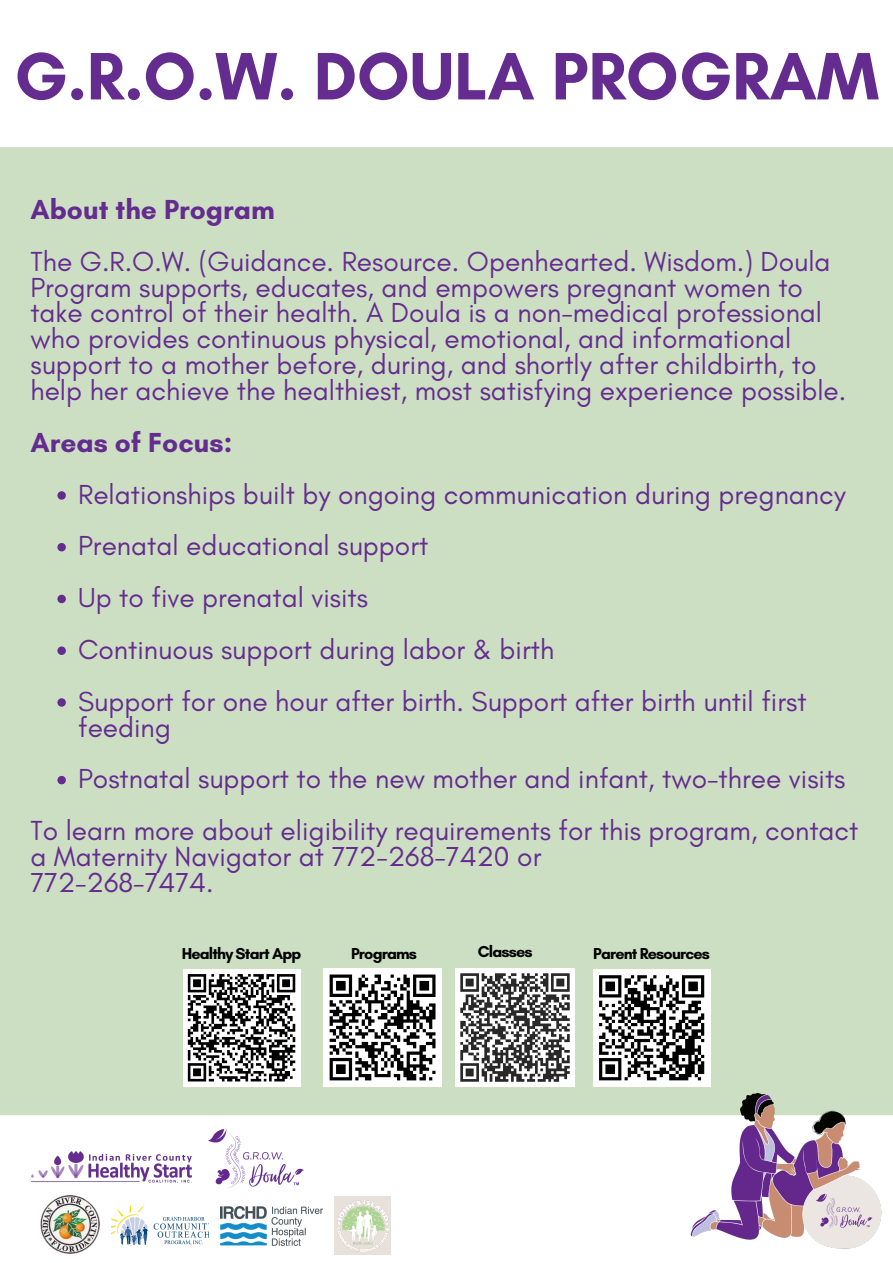
<style>
.page{position:relative;width:893px;height:1263px;background:#fff}
.page>*{position:absolute;margin:0;border:0;box-sizing:border-box;transform-origin:0 0}
.t1{font:700 68.25px "Glacial Indifference";color:#652c90}
.t2{font:28.05px/25.9px "Glacial Indifference";color:#652c90}
.t3{font:700 28.05px "Glacial Indifference";color:#652c90}
.t4{font:700 16.12px "Glacial Indifference";letter-spacing:-.05em;color:#000}
</style>
<div class="page">
<div style="left:0;top:147px;width:893px;height:968px;background:#cddfc3"></div>
<svg style="left:57px;top:491px;width:9px;height:9px"></svg>
<svg style="left:57px;top:543px;width:9px;height:8px"></svg>
<svg style="left:57px;top:595px;width:9px;height:8px"></svg>
<svg style="left:57px;top:646px;width:9px;height:9px"></svg>
<svg style="left:57px;top:698px;width:9px;height:9px"></svg>
<svg style="left:57px;top:776px;width:9px;height:8px"></svg>
<img style="left:31px;top:1152px;width:160px;height:31px">
<img style="left:689px;top:1074px;width:193px;height:175px">
<img style="left:208px;top:1129px;width:95px;height:60px">
<img style="left:40px;top:1195px;width:59px;height:59px">
<img style="left:220px;top:1206px;width:103px;height:40px">
<div style="left:335px;top:1197px;width:56px;height:58px;background:#e8e0da"></div>
<img style="left:338px;top:1200px;width:50px;height:51px">
<img style="left:111px;top:1205px;width:97px;height:39px">
<img style="left:455px;top:968px;width:119px;height:119px">
<div style="left:323px;top:968px;width:119px;height:119px;background:#fff"></div>
<svg style="left:329px;top:974px;width:107px;height:107px"></svg>
<div style="left:593px;top:969px;width:117px;height:118px;background:#fff"></div>
<svg style="left:599px;top:975px;width:106px;height:106px"></svg>
<div style="left:183px;top:969px;width:117px;height:118px;background:#fff"></div>
<svg style="left:187px;top:974px;width:109px;height:108px"></svg>
<p class="t1" style="left:14px;top:35px;width:866px">G.R.O.W. DOULA PROGRAM</p>
<h1 class="t3" style="left:30px;top:192px;width:246px">About the Program</h1>
<h2 class="t2" style="left:30px;top:248px;width:817px">The G.R.O.W. (Guidance. Resource. Openhearted. Wisdom.) Doula Program supports, educates, and empowers pregnant women to take control of their health. A Doula is a non-medical professional who provides continuous physical, emotional, and informational support to a mother before, during, and shortly after childbirth, to help her achieve the healthiest, most satisfying experience possible.</h2>
<h3 class="t3" style="left:30px;top:425px;width:203px">Areas of Focus:</h3>
<h2 class="t2" style="left:78px;top:481px;width:769px">Relationships built by ongoing communication during pregnancy</h2>
<p class="t2" style="left:78px;top:533px;width:352px">Prenatal educational support</p>
<p class="t2" style="left:78px;top:584px;width:291px">Up to five prenatal visits</p>
<p class="t2" style="left:78px;top:636px;width:478px">Continuous support during labor &amp; birth</p>
<p class="t2" style="left:78px;top:688px;width:730px">Support for one hour after birth. Support after birth until first feeding</p>
<p class="t2" style="left:78px;top:765px;width:769px">Postnatal support to the new mother and infant, two-three visits</p>
<p class="t2" style="left:30px;top:817px;width:829px">To learn more about eligibility requirements for this program, contact a Maternity Navigator at 772-268-7420 or<br>772-268-7474.</p>
<p class="t4" style="left:182px;top:943px;width:121px">Healthy Start App</p>
<p class="t4" style="left:351px;top:943px;width:67px">Programs</p>
<p class="t4" style="left:478px;top:941px;width:56px">Classes</p>
<p class="t4" style="left:593px;top:943px;width:118px">Parent Resources</p>
</div>
